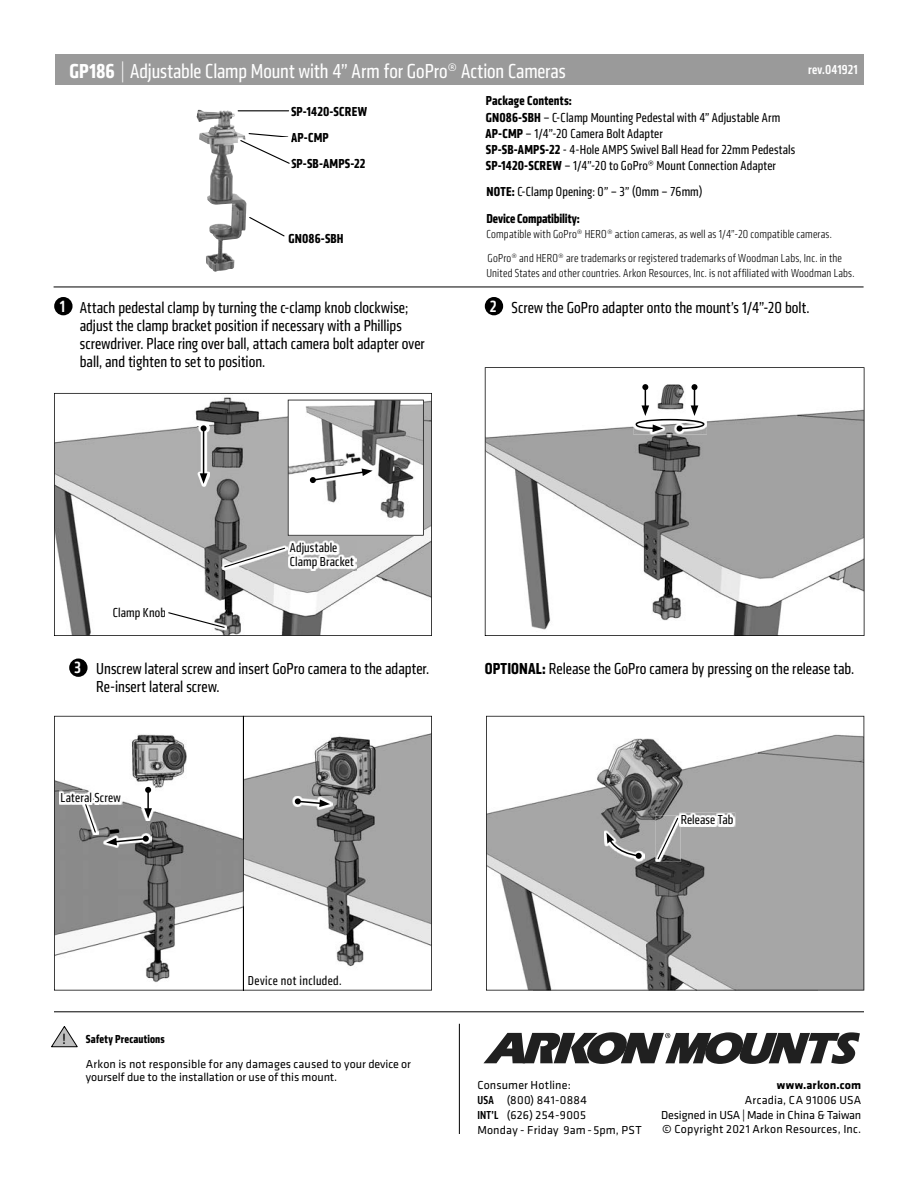
<style>
.page{position:relative;width:918px;height:1188px;background:#fff}
.page>*{position:absolute;margin:0;border:0;box-sizing:border-box;transform-origin:0 0}
.t1{font:condensed 21px "Klavika";letter-spacing:-.005em;color:#fff}
.t2{font:500 condensed 16.8px "Klavika";color:#fff}
.t3{font:condensed 16.5px/18px "Klavika";letter-spacing:.005em;color:#000}
.t4{font:15px "Klavika";color:#000}
.t5{font:condensed 13.5px/16.2px "Klavika";letter-spacing:.01em;color:#000}
.t6{font:700 condensed 13.5px "Klavika";letter-spacing:.01em;color:#000}
.t7{font:700 condensed 13.5px "Klavika";letter-spacing:-.01em;color:#000}
.t8{font:condensed 13.5px "Klavika";letter-spacing:.03em;color:#000}
.t9{font:500 condensed 13.5px "Klavika";letter-spacing:.015em;color:#fff}
.t10{font:12px/15px "Klavika";letter-spacing:.005em;color:#000}
.t11{font:300 condensed 12px/14.4px "Klavika";letter-spacing:.02em;color:#000}
.t12{font:700 condensed 12px "Klavika";letter-spacing:.02em;color:#000}
.t13{font:700 12px "Klavika";letter-spacing:.01em;color:#000}
.s1{font-weight:700}
.s2{font-weight:300;font-stretch:normal}
.s3{font-weight:500;font-size:16.8px;color:#fff}
.s4{font-weight:500;font-stretch:condensed}
</style>
<div class="page">
<div style="left:55px;top:54px;width:809px;height:31px;background:#9a9a9a"></div>
<hr style="left:459px;top:1024px;width:1px;height:110px;background:#000">
<hr style="left:54px;top:1011px;width:810px;height:1px;background:#000">
<svg style="left:51px;top:1026px;width:27px;height:21px"></svg>
<svg style="left:483px;top:1032px;width:377px;height:32px"></svg>
<svg style="left:54px;top:393px;width:378px;height:243px"></svg>
<svg style="left:244px;top:716px;width:188px;height:275px"></svg>
<svg style="left:54px;top:716px;width:190px;height:275px"></svg>
<svg style="left:486px;top:716px;width:378px;height:275px;fill:#a6a6a6"></svg>
<hr style="left:54px;top:287px;width:810px;height:1px;background:#000">
<div style="left:485px;top:297px;width:18px;height:18px;background:#000;border-radius:50%"></div>
<svg style="left:485px;top:367px;width:379px;height:269px"></svg>
<div style="left:54px;top:297px;width:19px;height:18px;background:#000;border-radius:50%"></div>
<div style="left:69px;top:659px;width:19px;height:18px;background:#000;border-radius:50%"></div>
<img style="left:111px;top:605px;width:57px;height:17px">
<img style="left:114px;top:607px;width:51px;height:13px">
<img style="left:59px;top:790px;width:64px;height:15px">
<img style="left:61px;top:793px;width:59px;height:9px">
<img style="left:679px;top:813px;width:56px;height:14px">
<img style="left:682px;top:815px;width:51px;height:10px">
<img style="left:288px;top:540px;width:68px;height:31px">
<img style="left:633px;top:417px;width:74px;height:17px">
<img style="left:688px;top:382px;width:13px;height:2px">
<img style="left:639px;top:382px;width:12px;height:2px">
<svg style="left:636px;top:384px;width:68px;height:48px"></svg>
<img style="left:142px;top:785px;width:12px;height:36px">
<hr style="left:147px;top:790px;width:2px;height:21px;background:#000">
<svg style="left:145px;top:787px;width:6px;height:6px"></svg>
<svg style="left:144px;top:808px;width:8px;height:11px"></svg>
<img style="left:104px;top:833px;width:47px;height:15px">
<svg style="left:106px;top:836px;width:43px;height:9px"></svg>
<img style="left:604px;top:830px;width:40px;height:31px">
<svg style="left:606px;top:833px;width:36px;height:26px"></svg>
<img style="left:166px;top:610px;width:61px;height:20px">
<svg style="left:166px;top:610px;width:60px;height:19px"></svg>
<img style="left:197px;top:423px;width:13px;height:63px">
<hr style="left:203px;top:428px;width:1px;height:48px;background:#000">
<svg style="left:201px;top:425px;width:6px;height:6px"></svg>
<svg style="left:200px;top:473px;width:7px;height:11px"></svg>
<img style="left:83px;top:834px;width:15px;height:1px">
<svg style="left:83px;top:802px;width:15px;height:32px"></svg>
<img style="left:292px;top:796px;width:40px;height:13px">
<svg style="left:295px;top:798px;width:35px;height:9px"></svg>
<img style="left:655px;top:815px;width:26px;height:47px">
<svg style="left:657px;top:815px;width:24px;height:45px"></svg>
<img style="left:197px;top:111px;width:21px;height:75px">
<img style="left:237px;top:110px;width:53px;height:2px">
<hr style="left:238px;top:110px;width:51px;height:1px;background:#000">
<svg style="left:238px;top:133px;width:54px;height:31px"></svg>
<svg style="left:249px;top:217px;width:36px;height:20px"></svg>
<svg style="left:288px;top:400px;width:136px;height:136px"></svg>
<img style="left:222px;top:545px;width:66px;height:25px">
<svg style="left:223px;top:547px;width:63px;height:21px"></svg>
<p class="t1" style="left:70px;top:58px;width:498px"><span class="s1">GP186</span> <span class="s2">|</span> Adjustable Clamp Mount with 4” Arm for GoPro® Action Cameras</p>
<p class="t9" style="left:808px;top:61px;width:51px">rev.041921</p>
<p class="t6" style="left:291px;top:103px;width:77px">SP-1420-SCREW</p>
<p class="t6" style="left:291px;top:129px;width:39px">AP-CMP</p>
<p class="t6" style="left:291px;top:155px;width:76px">SP-SB-AMPS-22</p>
<p class="t6" style="left:289px;top:229px;width:57px">GN086-SBH</p>
<p class="t2" style="left:60px;top:296px;width:7px">1</p>
<p class="t3" style="left:80px;top:299px;width:346px">Attach pedestal clamp by turning the c-clamp knob clockwise; adjust the clamp bracket position if necessary with a Phillips screwdriver. Place ring over ball, attach camera bolt adapter over ball, and tighten to set to position.</p>
<p class="t5" style="left:486px;top:93px;width:311px"><span class="s1">Package Contents:<br>GN086-SBH</span> – C-Clamp Mounting Pedestal with 4” Adjustable Arm <span class="s1">AP-CMP</span> – 1/4”-20 Camera Bolt Adapter<br><span class="s1">SP-SB-AMPS-22</span> - 4-Hole AMPS Swivel Ball Head for 22mm Pedestals <span class="s1">SP-1420-SCREW</span> – 1/4”-20 to GoPro® Mount Connection Adapter</p>
<p class="t5" style="left:486px;top:183px;width:218px"><span class="s1">NOTE:</span> C-Clamp Opening: 0” – 3” (0mm – 76mm)</p>
<p class="t7" style="left:486px;top:210px;width:95px">Device Compatibility:</p>
<p class="t11" style="left:486px;top:227px;width:347px">Compatible with GoPro® HERO® action cameras, as well as 1/4”-20 compatible cameras.</p>
<p class="t11" style="left:486px;top:251px;width:370px">GoPro® and HERO® are trademarks or registered trademarks of Woodman Labs, Inc. in the<br>United States and other countries. Arkon Resources, Inc. is not affiliated with Woodman Labs.</p>
<p class="t3" style="left:490px;top:298px;width:321px"><span class="s3">2</span> Screw the GoPro adapter onto the mount’s 1/4”-20 bolt.</p>
<p class="t5" style="left:113px;top:604px;width:55px">Clamp Knob</p>
<p class="t5" style="left:290px;top:541px;width:65px;line-height:13.5px">Adjustable<br>Clamp Bracket</p>
<p class="t2" style="left:74px;top:657px;width:8px">3</p>
<p class="t3" style="left:485px;top:659px;width:371px"><span class="s1">OPTIONAL:</span> Release the GoPro camera by pressing on the release tab.</p>
<p class="t3" style="left:96px;top:659px;width:334px">Unscrew lateral screw and insert GoPro camera to the adapter.<br>Re-insert lateral screw.</p>
<p class="t5" style="left:61px;top:790px;width:62px">Lateral Screw</p>
<p class="t8" style="left:248px;top:972px;width:95px">Device not included.</p>
<p class="t4" style="left:62px;top:1029px;width:5px">!</p>
<p class="t12" style="left:86px;top:1031px;width:80px">Safety Precautions</p>
<p class="t10" style="left:86px;top:1056px;width:326px;line-height:13.5px">Arkon is not responsible for any damages caused to your device or yourself due to the installation or use of this mount.</p>
<p class="t5" style="left:681px;top:812px;width:54px">Release Tab</p>
<p class="t10" style="left:477px;top:1077px;width:166px">Consumer Hotline:<br><span class="s4">USA</span> (800) 841-0884<br><span class="s4">INT’L</span> (626) 254-9005<br>Monday - Friday 9am- 5pm, PST</p>
<p class="t13" style="left:777px;top:1076px;width:86px">www.arkon.com</p>
<p class="t10" style="left:661px;top:1092px;width:202px;text-align:justify;text-indent:84px">Arcadia, CA 91006 USA Designed in USA | Made in China &amp; Taiwan © Copyright 2021 Arkon Resources, Inc.</p>
</div>
